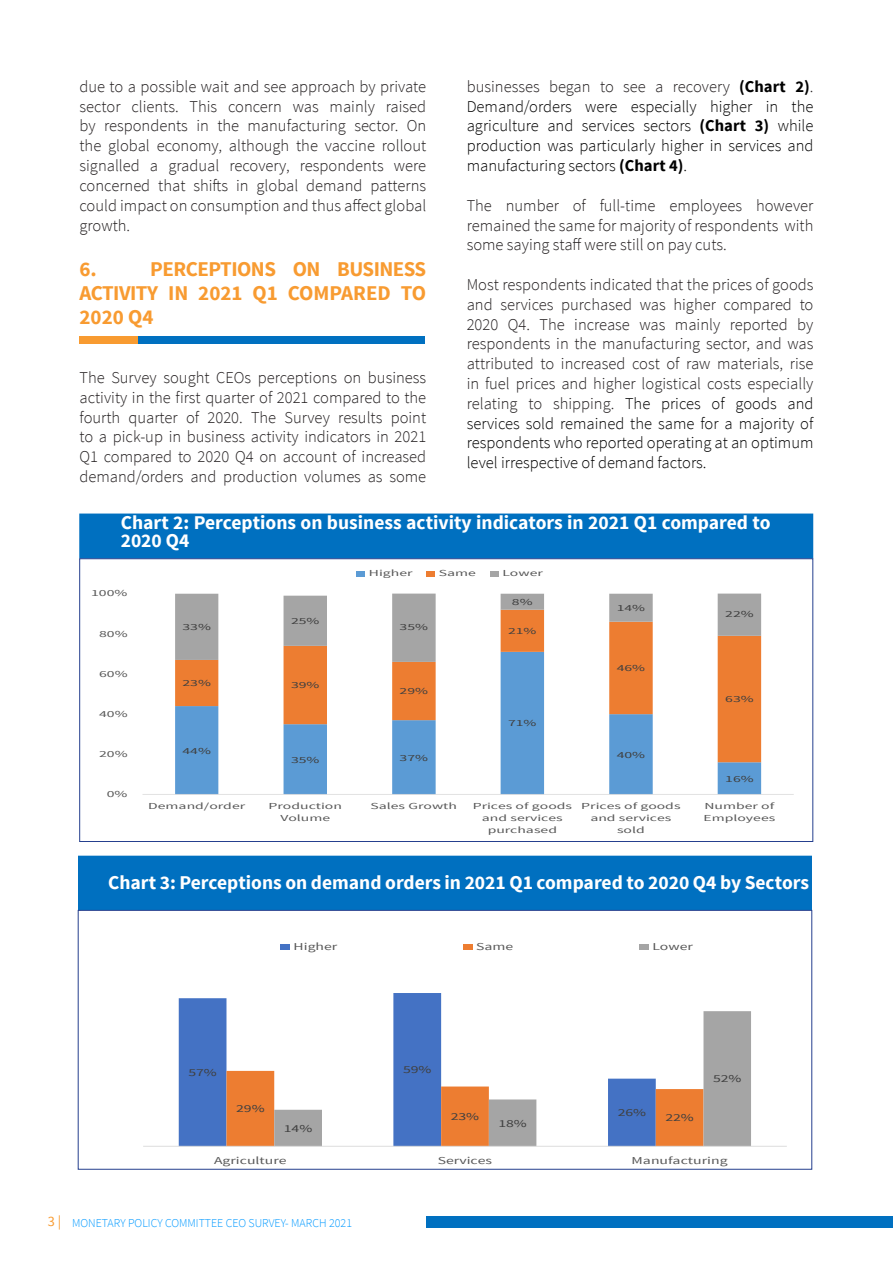
<style>
.page{position:relative;width:893px;height:1263px;background:#fff}
.page>*{position:absolute;margin:0;border:0;box-sizing:border-box;transform-origin:0 0}
.t1{font:700 21px/24px "Source Sans Pro";letter-spacing:-.025em;color:#f89b31;text-align:justify}
.t2{font:700 19.5px/18px "Source Sans Pro";color:#fff}
.t3{font:300 16.5px/19.8px "Source Sans Pro";color:#231f20;text-align:justify}
.t4{font:300 16.5px/19.8px "Source Sans Pro";color:#000;text-align:justify}
.t5{font:300 12px "Source Sans Pro";color:#09f}
.t6{font:10.5px "Source Sans Pro";color:#595959;scale:1.49 1}
.t7{font:10.5px "Source Sans Pro";letter-spacing:-.005em;color:#404040;scale:1.49 1}
.t8{font:9.15px/11.6px "Source Sans Pro";color:#595959;text-align:center;scale:1.71 1}
.t9{font:9.15px "Source Sans Pro";letter-spacing:-.005em;color:#404040;scale:1.71 1}
.s1{color:#231f20}
.s2{font-weight:700}
.s3{color:#000}
.s4{font-weight:400;font-size:14.25px;color:#f89b31}
</style>
<div class="page">
<div style="left:426px;top:1217px;width:467px;height:11px;background:#0070c0"></div>
<div style="left:80px;top:336px;width:61px;height:7px;background:#f89b31"></div>
<div style="left:139px;top:336px;width:286px;height:7px;background:#0070c0"></div>
<div style="left:79px;top:513px;width:734px;height:45px;background:#0070c0;border:3px solid #0070c0"></div>
<svg style="left:175px;top:762px;width:586px;height:32px"></svg>
<svg style="left:175px;top:662px;width:586px;height:100px"></svg>
<svg style="left:175px;top:594px;width:586px;height:68px"></svg>
<hr style="left:143px;top:794px;width:651px;height:1px;background:#d9d9d9">
<div style="left:356px;top:571px;width:9px;height:5px;background:#5b9bd5"></div>
<div style="left:426px;top:571px;width:9px;height:5px;background:#ed7d31"></div>
<div style="left:490px;top:571px;width:9px;height:5px;background:#a5a5a5"></div>
<div style="left:78px;top:856px;width:734px;height:54px;background:#0070c0"></div>
<svg style="left:179px;top:993px;width:263px;height:153px;fill:#4472c4"></svg>
<div style="left:226px;top:1071px;width:48px;height:75px;background:#ed7d31"></div>
<svg style="left:274px;top:1011px;width:477px;height:135px"></svg>
<hr style="left:143px;top:1146px;width:644px;height:1px;background:#d9d9d9">
<div style="left:281px;top:944px;width:9px;height:6px;background:#4472c4"></div>
<div style="left:464px;top:944px;width:9px;height:6px;background:#ed7d31"></div>
<div style="left:640px;top:944px;width:9px;height:6px;background:#a5a5a5"></div>
<div style="left:78px;top:910px;width:734px;height:259px;border:1px solid #253f8e"></div>
<p class="t3" style="left:80px;top:77px;width:348px">due to a possible wait and see approach by private sector clients. This concern was mainly raised by respondents in the manufacturing sector. On the global economy, although the vaccine rollout signalled a gradual recovery, respondents were concerned that shifts in global demand patterns could impact on consumption and thus affect global growth.</p>
<p class="t1" style="left:80px;top:257px;width:19px">6.</p>
<p class="t1" style="left:80px;top:257px;width:348px;text-indent:71px">PERCEPTIONS ON BUSINESS ACTIVITY IN 2021 Q1 COMPARED TO 2020 Q4</p>
<p class="t3" style="left:80px;top:368px;width:348px">The Survey sought CEOs perceptions on business activity in the first quarter of 2021 compared to the fourth quarter of 2020. The Survey results point to a pick-up in business activity indicators in 2021<br>Q1 compared to 2020 Q4 on account of increased demand/orders and production volumes as some</p>
<p class="t4" style="left:467px;top:77px;width:348px"><span class="s1">businesses began to see a recovery</span> <span class="s2">(Chart 2)</span><span class="s1">.<br></span>Demand/orders were especially higher in the agriculture and services sectors <span class="s2">(Chart 3)</span> while production was particularly higher in services and manufacturing sectors <span class="s2">(Chart 4)</span>.</p>
<p class="t3" style="left:467px;top:195px;width:348px">The number of full-time employees however remained the same for majority of respondents with some saying staff were still on pay cuts.</p>
<p class="t3" style="left:467px;top:275px;width:348px">Most respondents indicated that the prices of goods and services purchased was higher compared to 2020 Q4. The increase was mainly reported by respondents in the manufacturing sector, and was attributed to increased cost of raw materials, rise in fuel prices and higher logistical costs especially relating to shipping. <span class="s3">The prices of goods and services sold remained the same for a majority of respondents who reported operating at an optimum level irrespective of demand factors.</span></p>
<p class="t2" style="left:121px;top:514px;width:651px">Chart 2: Perceptions on business activity indicators in 2021 Q1 compared to<br>2020 Q4</p>
<p class="t8" style="left:91px;top:588px;width:23px">100%</p>
<p class="t8" style="left:99px;top:628px;width:18px">80%</p>
<p class="t8" style="left:99px;top:668px;width:18px">60%</p>
<p class="t8" style="left:99px;top:708px;width:18px">40%</p>
<p class="t8" style="left:99px;top:748px;width:18px">20%</p>
<p class="t8" style="left:107px;top:788px;width:14px">0%</p>
<p class="t8" style="left:369px;top:568px;width:27px">Higher</p>
<p class="t8" style="left:439px;top:568px;width:23px">Same</p>
<p class="t8" style="left:502px;top:568px;width:25px">Lower</p>
<p class="t9" style="left:183px;top:621px;width:18px">33%</p>
<p class="t9" style="left:291px;top:615px;width:18px">25%</p>
<p class="t9" style="left:183px;top:677px;width:18px">23%</p>
<p class="t9" style="left:291px;top:680px;width:18px">39%</p>
<p class="t9" style="left:400px;top:621px;width:18px">35%</p>
<p class="t9" style="left:400px;top:686px;width:18px">29%</p>
<p class="t9" style="left:183px;top:745px;width:18px">44%</p>
<p class="t9" style="left:291px;top:754px;width:18px">35%</p>
<p class="t9" style="left:400px;top:752px;width:18px">37%</p>
<p class="t9" style="left:512px;top:596px;width:14px">8%</p>
<p class="t9" style="left:508px;top:625px;width:18px">21%</p>
<p class="t9" style="left:508px;top:718px;width:18px">71%</p>
<p class="t9" style="left:617px;top:602px;width:18px">14%</p>
<p class="t9" style="left:617px;top:662px;width:18px">46%</p>
<p class="t9" style="left:617px;top:749px;width:18px">40%</p>
<p class="t9" style="left:725px;top:608px;width:18px">22%</p>
<p class="t9" style="left:725px;top:694px;width:18px">63%</p>
<p class="t9" style="left:725px;top:773px;width:18px">16%</p>
<p class="t8" style="left:148px;top:801px;width:58px">Demand/order</p>
<p class="t8" style="left:269px;top:801px;width:45px">Production<br>Volume</p>
<p class="t8" style="left:371px;top:801px;width:52px">Sales Growth</p>
<p class="t8" style="left:473px;top:801px;width:60px">Prices of goods and services purchased</p>
<p class="t8" style="left:581px;top:801px;width:60px">Prices of goods and services sold</p>
<p class="t8" style="left:703px;top:801px;width:43px;text-align:left">Number of<br>Employees</p>
<p class="t2" style="left:108px;top:874px;width:702px">Chart 3: Perceptions on demand orders in 2021 Q1 compared to 2020 Q4 by Sectors</p>
<p class="t6" style="left:294px;top:940px;width:31px">Higher</p>
<p class="t6" style="left:476px;top:940px;width:26px">Same</p>
<p class="t6" style="left:652px;top:940px;width:29px">Lower</p>
<p class="t7" style="left:188px;top:1066px;width:21px">57%</p>
<p class="t7" style="left:403px;top:1063px;width:21px">59%</p>
<p class="t7" style="left:236px;top:1102px;width:21px">29%</p>
<p class="t7" style="left:284px;top:1122px;width:21px">14%</p>
<p class="t7" style="left:451px;top:1110px;width:21px">23%</p>
<p class="t7" style="left:498px;top:1116px;width:21px">18%</p>
<p class="t7" style="left:618px;top:1106px;width:21px">26%</p>
<p class="t7" style="left:665px;top:1111px;width:21px">22%</p>
<p class="t7" style="left:713px;top:1072px;width:21px">52%</p>
<p class="t6" style="left:214px;top:1153px;width:50px">Agriculture</p>
<p class="t6" style="left:438px;top:1153px;width:38px">Services</p>
<p class="t6" style="left:632px;top:1153px;width:66px">Manufacturing</p>
<p class="t5" style="left:48px;top:1216px;width:306px"><span class="s4">3 |</span> MONETARY POLICY COMMITTEE CEO SURVEY- MARCH 2021</p>
</div>
